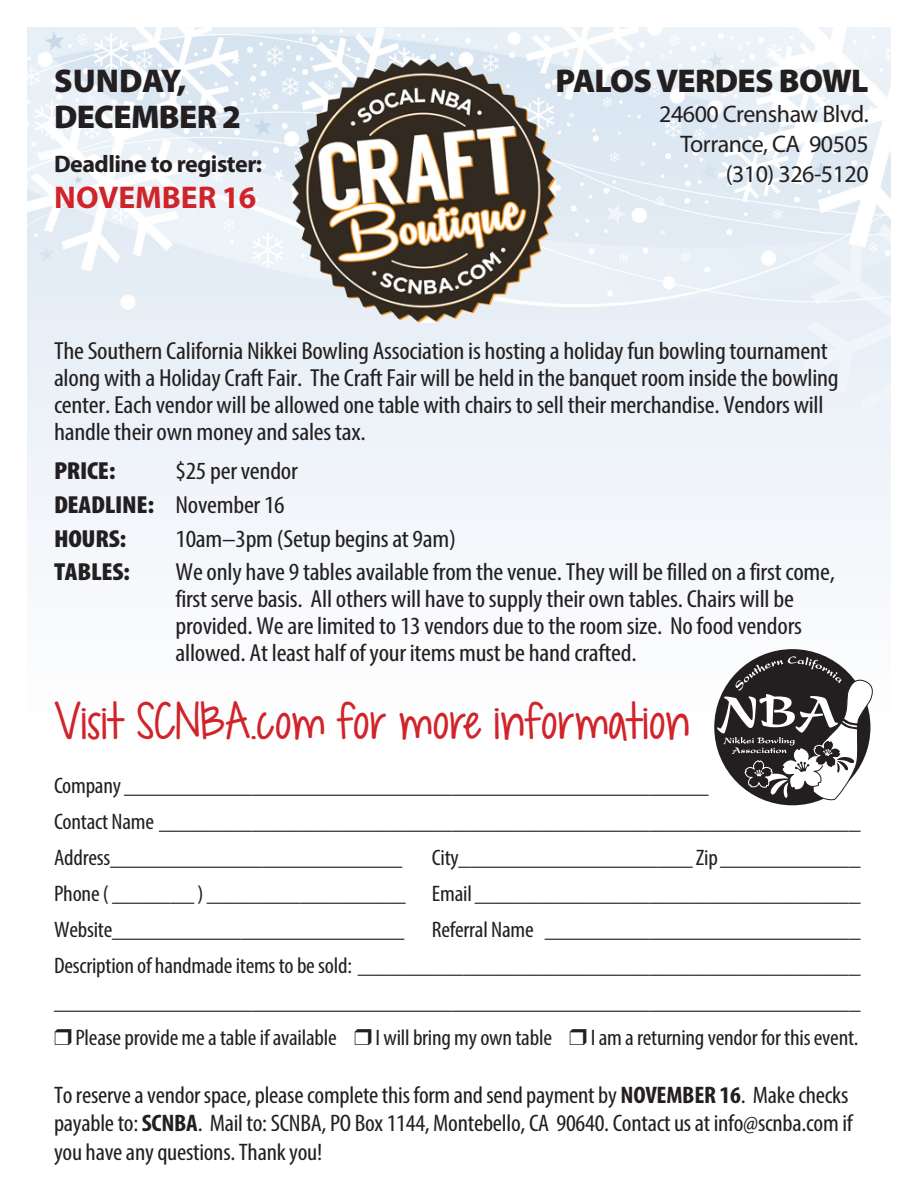
<style>
.page{position:relative;width:918px;height:1188px;background:#fff}
.page>*{position:absolute;margin:0;border:0;box-sizing:border-box;transform-origin:0 0}
.t1{font:37.5px "KG Dropsof Jupiter";color:#d1232a}
.t2{font:900 33px/36px "Myriad Pro";letter-spacing:-.02em;color:#231f20}
.t3{font:700 31.5px "Myriad Pro";color:#d1232a}
.t4{font:condensed 24.75px/27px "Myriad Pro";letter-spacing:-.01em;color:#231f20;scale:1.1 1}
.t5{font:900 condensed 24.75px "Myriad Pro";letter-spacing:-.01em;color:#231f20;scale:1.1 1}
.t6{font:condensed 24px/28.8px "Myriad Pro";letter-spacing:-.01em;color:#231f20;scale:1.06 1}
.t7{font:24px/30px "Myriad Pro";letter-spacing:-.02em;color:#231f20;text-align:right}
.t8{font:700 24px "Myriad Pro";letter-spacing:-.02em;color:#231f20}
.t9{font:condensed 22.5px "Myriad Pro";letter-spacing:-.01em;color:#231f20;scale:1.06 1}
.s1{font-weight:900}
.s2{font-weight:700}
</style>
<div class="page">
<img style="left:27px;top:27px;width:864px;height:691px">
<svg style="left:717px;top:656px;width:159px;height:150px"></svg>
<img style="left:293px;top:60px;width:263px;height:262px">
<p class="t2" style="left:54px;top:62px;width:189px">SUNDAY,<br>DecEMBER 2</p>
<p class="t8" style="left:54px;top:148px;width:210px">Deadline to register:</p>
<p class="t3" style="left:54px;top:177px;width:203px">November 16</p>
<p class="t2" style="left:555px;top:62px;width:315px">PALOS VERDES BOWL</p>
<p class="t7" style="left:659px;top:99px;width:211px">24600 Crenshaw Blvd.<br>Torrance, CA 90505 (310) 326-5120</p>
<p class="t4" style="left:54px;top:337px;width:715px">The Southern California Nikkei Bowling Association is hosting a holiday fun bowling tournament along with a Holiday Craft Fair. The Craft Fair will be held in the banquet room inside the bowling center. Each vendor will be allowed one table with chairs to sell their merchandise. Vendors will handle their own money and sales tax.</p>
<p class="t5" style="left:54px;top:455px;width:58px">PRICE:</p>
<p class="t4" style="left:176px;top:457px;width:113px">$25 per vendor</p>
<p class="t4" style="left:54px;top:491px;width:211px"><span class="s1">DEADLINE:</span> November 16</p>
<p class="t5" style="left:54px;top:522px;width:67px">HOURS:</p>
<p class="t4" style="left:176px;top:525px;width:256px">10am–3pm (Setup begins at 9am)</p>
<p class="t5" style="left:54px;top:556px;width:71px">TABLES:</p>
<p class="t4" style="left:176px;top:558px;width:601px">We only have 9 tables available from the venue. They will be filled on a first come, first serve basis. All others will have to supply their own tables. Chairs will be provided. We are limited to 13 vendors due to the room size. No food vendors allowed. At least half of your items must be hand crafted.</p>
<p class="t1" style="left:54px;top:692px;width:638px">Visit SCNBA.com for more information</p>
<p class="t9" style="left:54px;top:772px;width:619px">Company __________________________________________________</p>
<p class="t9" style="left:54px;top:808px;width:762px">Contact Name ____________________________________________________________</p>
<p class="t9" style="left:54px;top:844px;width:330px">Address_________________________</p>
<p class="t9" style="left:432px;top:844px;width:406px">City____________________ Zip____________</p>
<p class="t9" style="left:54px;top:880px;width:762px">Phone ( _______ ) _________________ Email_________________________________</p>
<p class="t9" style="left:54px;top:916px;width:762px">Website_________________________ Referral Name ___________________________</p>
<p class="t9" style="left:54px;top:952px;width:762px">Description of handmade items to be sold: ___________________________________________</p>
<p class="t9" style="left:54px;top:988px;width:762px">_____________________________________________________________________</p>
<p class="t9" style="left:75px;top:1024px;width:248px">Please provide me a table if available</p>
<p class="t9" style="left:375px;top:1024px;width:168px">I will bring my own table</p>
<p class="t9" style="left:591px;top:1024px;width:254px">I am a returning vendor for this event.</p>
<p class="t6" style="left:54px;top:1080px;width:755px">To reserve a vendor space, please complete this form and send payment by <span class="s2">NOVEMBER 16</span>. Make checks payable to: <span class="s2">SCNBA</span>. Mail to: SCNBA, PO Box 1144, Montebello, CA 90640. Contact us at info@scnba.com if you have any questions. Thank you!</p>
</div>
